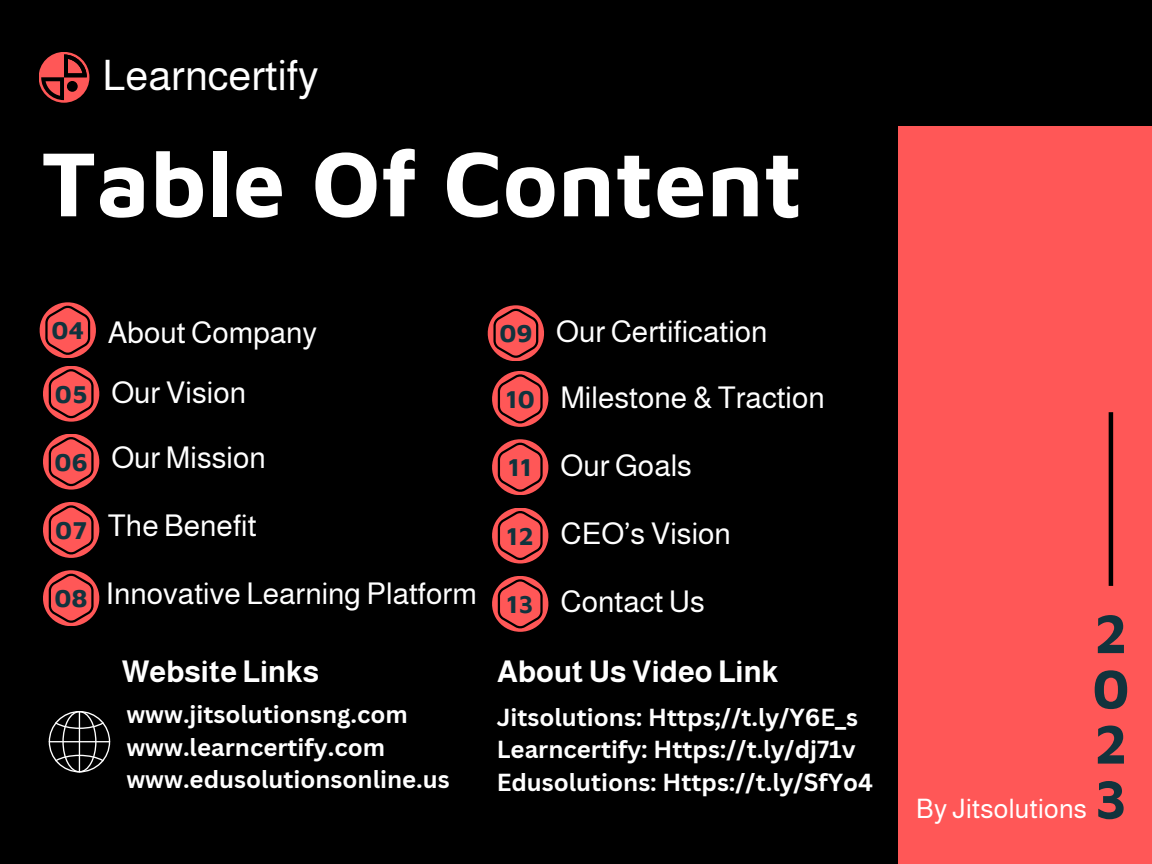
<style>
.page{position:relative;width:1152px;height:864px;background:#000}
.page>*{position:absolute;margin:0;border:0;box-sizing:border-box;transform-origin:0 0}
.t1{font:700 93.9px "Maven Pro";color:#fff}
.t2{font:700 55.95px/55.2px "Maven Pro";color:#11333d;text-align:justify}
.t3{font:42px "Almarai";color:#fff}
.t4{font:30px "Almarai";color:#fff}
.t5{font:700 30px "Almarai";color:#fff}
.t6{font:26.85px "Almarai";letter-spacing:.01em;color:#fff}
.t7{font:700 25.65px "Maven Pro";color:#11333d}
.t8{font:700 24px "Canva Sans";color:#fff}
</style>
<div class="page">
<svg style="left:43px;top:366px;width:57px;height:56px"></svg>
<svg style="left:43px;top:434px;width:57px;height:56px"></svg>
<svg style="left:43px;top:502px;width:57px;height:56px"></svg>
<svg style="left:43px;top:570px;width:57px;height:56px"></svg>
<div style="left:899px;top:126px;width:253px;height:738px;background:#ff5757"></div>
<hr style="left:1109px;top:412px;width:4px;height:174px;background:#000">
<svg style="left:487px;top:305px;width:57px;height:56px"></svg>
<div style="left:39px;top:52px;width:50px;height:51px;background:#ff5757;border-radius:50%"></div>
<svg style="left:41px;top:54px;width:46px;height:46px"></svg>
<div style="left:67px;top:81px;width:11px;height:11px;background:#000;border-radius:50%"></div>
<svg style="left:39px;top:302px;width:57px;height:56px"></svg>
<svg style="left:492px;top:371px;width:57px;height:56px"></svg>
<svg style="left:492px;top:439px;width:57px;height:56px"></svg>
<svg style="left:492px;top:508px;width:57px;height:56px"></svg>
<svg style="left:492px;top:576px;width:57px;height:56px"></svg>
<svg style="left:49px;top:711px;width:61px;height:61px"></svg>
<hr style="left:49px;top:741px;width:61px;height:1px;background:#fff">
<p class="t3" style="left:102px;top:52px;width:218px">Learncertify</p>
<p class="t1" style="left:41px;top:126px;width:763px">Table Of Content</p>
<p class="t7" style="left:51px;top:315px;width:34px">04</p>
<p class="t4" style="left:108px;top:315px;width:211px">About Company</p>
<p class="t7" style="left:55px;top:378px;width:34px">05</p>
<p class="t7" style="left:55px;top:446px;width:35px">06</p>
<p class="t7" style="left:55px;top:514px;width:34px">07</p>
<p class="t7" style="left:55px;top:583px;width:35px">08</p>
<p class="t4" style="left:111px;top:376px;width:136px">Our Vision</p>
<p class="t4" style="left:111px;top:441px;width:156px">Our Mission</p>
<p class="t4" style="left:108px;top:509px;width:150px">The Benefit</p>
<p class="t4" style="left:106px;top:577px;width:372px">Innovative Learning Platform</p>
<p class="t7" style="left:499px;top:318px;width:35px">09</p>
<p class="t4" style="left:556px;top:315px;width:213px">Our Certification</p>
<p class="t7" style="left:506px;top:383px;width:31px">10</p>
<p class="t4" style="left:560px;top:380px;width:266px">Milestone &amp; Traction</p>
<p class="t7" style="left:508px;top:452px;width:26px">11</p>
<p class="t4" style="left:560px;top:449px;width:133px">Our Goals</p>
<p class="t7" style="left:506px;top:520px;width:29px">12</p>
<p class="t4" style="left:560px;top:517px;width:172px">CEO’s Vision</p>
<p class="t7" style="left:507px;top:588px;width:29px">13</p>
<p class="t4" style="left:560px;top:585px;width:146px">Contact Us</p>
<p class="t5" style="left:122px;top:655px;width:199px">Website Links</p>
<p class="t5" style="left:497px;top:655px;width:283px">About Us Video Link</p>
<p class="t8" style="left:126px;top:697px;width:283px">www.jitsolutionsng.com</p>
<p class="t8" style="left:126px;top:730px;width:260px">www.learncertify.com</p>
<p class="t8" style="left:126px;top:763px;width:325px">www.edusolutionsonline.us</p>
<p class="t8" style="left:497px;top:700px;width:363px">Jitsolutions: Https;//t.ly/Y6E_s</p>
<p class="t8" style="left:497px;top:733px;width:361px">Learncertify: Https://t.ly/dj71v</p>
<p class="t8" style="left:497px;top:765px;width:378px">Edusolutions: Https://t.ly/SfYo4</p>
<p class="t6" style="left:916px;top:794px;width:172px">By Jitsolutions</p>
<p class="t2" style="left:1092px;top:604px;width:39px">2<br>0<br>2<br>3</p>
</div>
